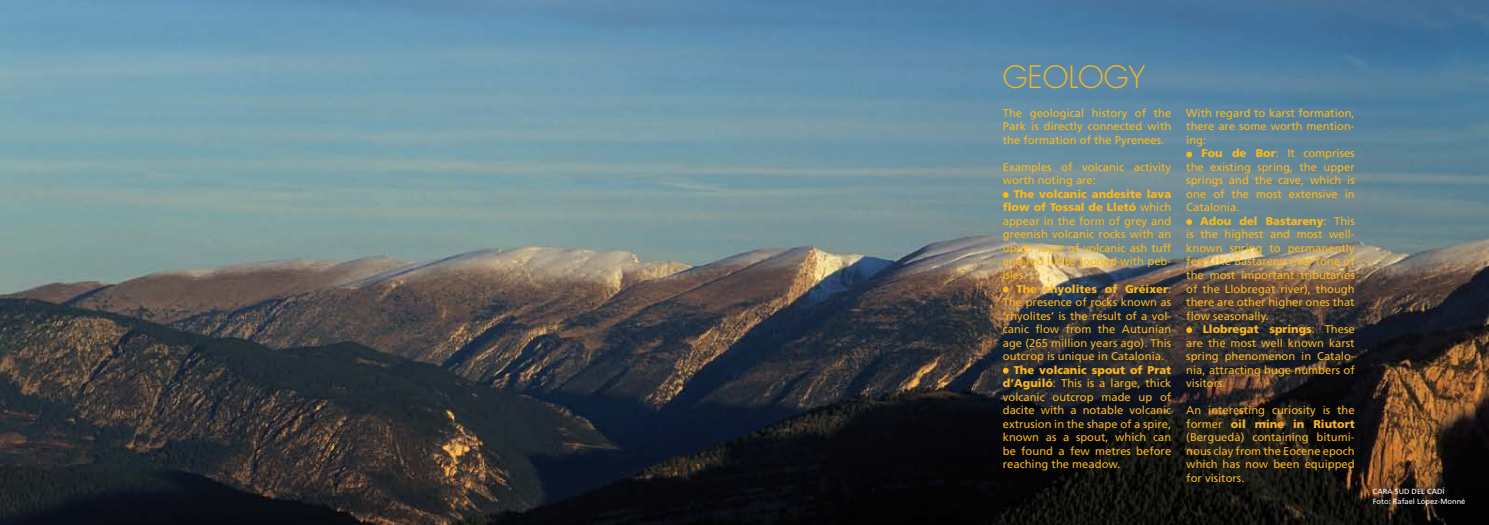
<style>
.page{position:relative;width:1489px;height:525px;background:#fff}
.page>*{position:absolute;margin:0;border:0;box-sizing:border-box;transform-origin:0 0}
.t1{font:300 30px "Futura Std";color:#fab71e}
.t2{font:11.25px/13.5px "Frutiger LT Std";color:#fab71e;text-align:justify}
.t3{font:7.5px/10px "Frutiger LT Std";color:#fff}
.s1{font-weight:900}
</style>
<div class="page">
<img style="left:0;top:0;width:1488px;height:524px">
<svg style="left:1002px;top:192px;width:6px;height:6px"></svg>
<svg style="left:1002px;top:286px;width:6px;height:6px"></svg>
<svg style="left:1002px;top:367px;width:6px;height:6px"></svg>
<svg style="left:1186px;top:151px;width:5px;height:6px"></svg>
<svg style="left:1186px;top:219px;width:5px;height:6px"></svg>
<svg style="left:1186px;top:327px;width:5px;height:6px"></svg>
<h1 class="t1" style="left:1002px;top:59px;width:144px">GEOLOGY</h1>
<p class="t2" style="left:1002px;top:106px;width:170px">The geological history of the Park is directly connected with the formation of the Pyrenees.</p>
<p class="t2" style="left:1002px;top:160px;width:170px">Examples of volcanic activity worth noting are:</p>
<p class="t2" style="left:1002px;top:187px;width:170px;text-indent:11px"><span class="s1">The volcanic andesite lava flow of Tossal de Lletó</span> which appear in the form of grey and greenish volcanic rocks with an upper layer of volcanic ash tuff and red lutite topped with peb&shy;bles.</p>
<p class="t2" style="left:1002px;top:282px;width:170px;text-indent:14px"><span class="s1">The rhyolites of Gréixer</span>:<br>The presence of rocks known as ‘rhyolites’ is the result of a vol&shy;canic flow from the Autunian age (265 million years ago). This outcrop is unique in Catalonia.</p>
<p class="t2" style="left:1002px;top:363px;width:170px;text-indent:11px"><span class="s1">The volcanic spout of Prat d’Aguiló</span>: This is a large, thick volcanic outcrop made up of dacite with a notable volcanic extrusion in the shape of a spire, known as a spout, which can be found a few metres before reaching the meadow.</p>
<p class="t2" style="left:1186px;top:106px;width:170px">With regard to karst formation, there are some worth mention&shy;ing:</p>
<p class="t2" style="left:1186px;top:147px;width:170px;text-indent:15px"><span class="s1">Fou de Bor</span>: It comprises the existing spring, the upper springs and the cave, which is one of the most extensive in Catalonia.</p>
<p class="t2" style="left:1186px;top:214px;width:170px;text-indent:14px"><span class="s1">Adou del Bastareny</span>: This is the highest and most well&shy;known spring to permanently feed the Bastareny river (one of the most important tributaries of the Llobregat river), though there are other higher ones that flow seasonally.</p>
<p class="t2" style="left:1186px;top:322px;width:170px;text-indent:16px"><span class="s1">Llobregat springs</span>: These are the most well known karst spring phenomenon in Catalo&shy;nia, attracting huge numbers of visitors.</p>
<p class="t2" style="left:1186px;top:403px;width:170px">An interesting curiosity is the former <span class="s1">oil mine in Riutort </span>(Berguedà) containing bitumi&shy;nous clay from the Eocene epoch which has now been equipped for visitors.</p>
<p class="t3" style="left:1372px;top:486px;width:94px">CARA SUD DEL CADÍ<br>Foto: Rafael López-Monné</p>
</div>
